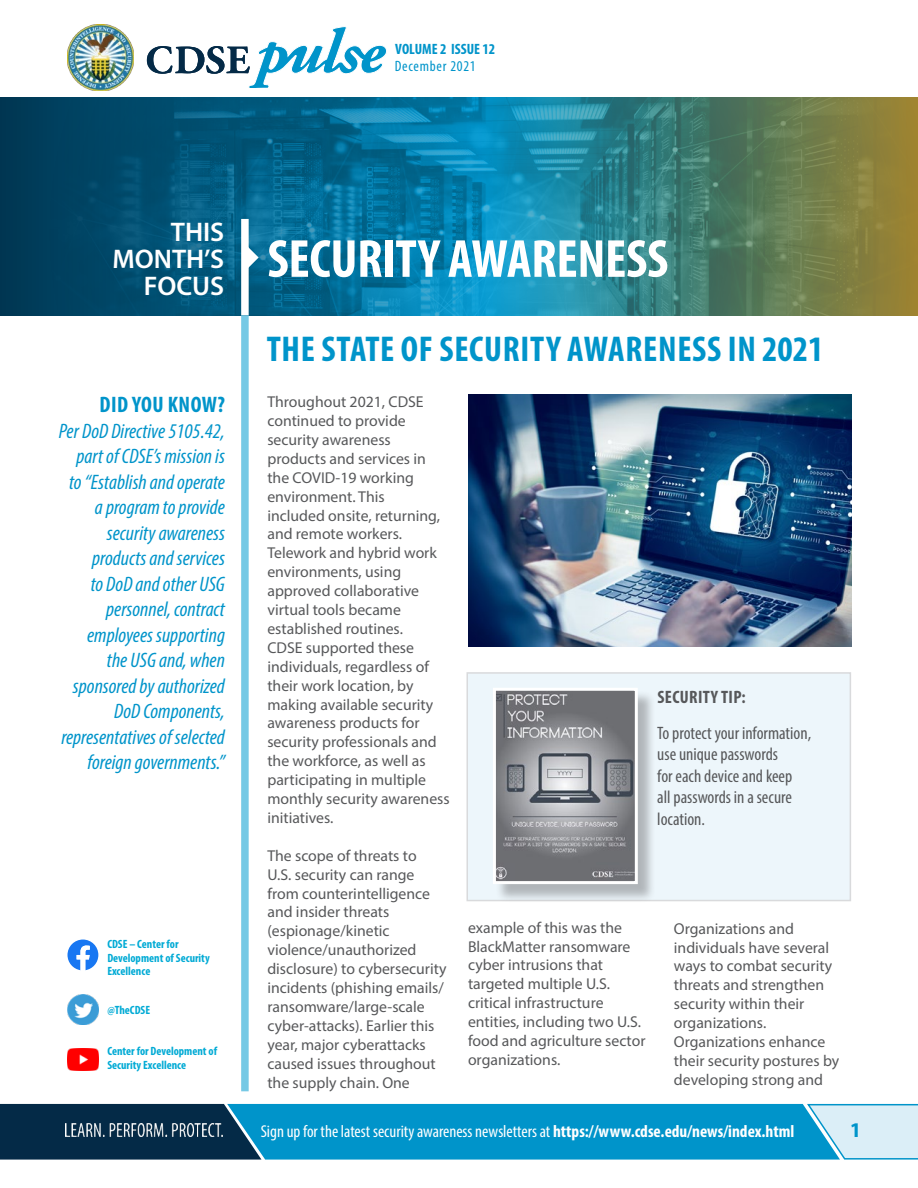
<style>
.page{position:relative;width:918px;height:1188px;background:#fff}
.page>*{position:absolute;margin:0;border:0;box-sizing:border-box;transform-origin:0 0}
.t1{font:700 condensed 54px "Myriad Pro";letter-spacing:-.005em;color:#fff}
.t2{font:700 condensed 36px "Myriad Pro";letter-spacing:.02em;color:#0094ca}
.body{font:600 27px/27px "Myriad Pro";color:#fff;text-align:right}
.t3{font:700 condensed 22.5px "Myriad Pro";letter-spacing:.02em;color:#0094ca}
.t4{font:italic condensed 21px/25.5px "Myriad Pro";color:#0094ca;text-align:right}
.t5{font:700 21px "Myriad Pro";color:#0094ca}
.body-2{font:condensed 18px/21.6px "Myriad Pro";color:#57585a}
.t6{font:700 condensed 18px "Myriad Pro";letter-spacing:.02em;color:#57585a}
.t7{font:condensed 17.25px "Myriad Pro";color:#fff}
.body-3{font:15.75px/18.9px "Myriad Pro";color:#57585a}
.t8{font:700 condensed 15px "Myriad Pro";color:#0094ca}
.t9{font:condensed 15px "Myriad Pro";letter-spacing:.05em;color:#0094ca}
.t10{font:700 condensed 12px/13.5px "Myriad Pro";color:#00aad5}
.s1{font-weight:700}
</style>
<div class="page">
<svg style="left:0;top:1103px;width:918px;height:57px;background:#1e87b2"></svg>
<img style="left:65px;top:1124px;width:157px;height:13px">
<img style="left:67px;top:24px;width:67px;height:67px">
<div style="left:0;top:97px;width:918px;height:218px;background:#003b58"></div>
<img style="left:58px;top:97px;width:860px;height:218px">
<svg style="left:68px;top:940px;width:30px;height:30px"></svg>
<img style="left:67px;top:994px;width:31px;height:31px">
<img style="left:68px;top:1049px;width:30px;height:22px">
<div style="left:241px;top:219px;width:8px;height:96px;background:#fff"></div>
<svg style="left:248px;top:242px;width:11px;height:31px"></svg>
<svg style="left:147px;top:26px;width:240px;height:61px"></svg>
<div style="left:241px;top:315px;width:8px;height:776px;background:#76c9e5"></div>
<img style="left:468px;top:395px;width:383px;height:251px">
<div style="left:466px;top:672px;width:385px;height:229px;background:#edf6fb;border:2px solid #d9dadc"></div>
<div style="left:495px;top:690px;width:162px;height:213px;background:#231f20;opacity:.3"></div>
<img style="left:497px;top:692px;width:137px;height:188px">
<div style="left:493px;top:688px;width:145px;height:196px;border:3px solid #fff"></div>
<p class="t8" style="left:395px;top:40px;width:102px">VOLUME 2 ISSUE 12</p>
<p class="t9" style="left:395px;top:57px;width:83px">December 2021</p>
<p class="body" style="left:112px;top:217px;width:113px">THIS<br>MONTH’S</p>
<p class="body" style="left:144px;top:271px;width:82px">FOCUS</p>
<p class="t3" style="left:100px;top:391px;width:127px">DID YOU KNOW?</p>
<p class="t4" style="left:59px;top:418px;width:168px">Per DoD Directive 5105.42, part of CDSE’s mission is to “Establish and operate a program to provide security awareness products and services<br>to DoD and other USG personnel, contract employees supporting<br>the USG and, when sponsored by authorized<br>DoD Components, representatives of selected foreign governments.”</p>
<p class="t10" style="left:107px;top:937px;width:104px">CDSE – Center for<br>Development of Security<br>Excellence</p>
<p class="t10" style="left:107px;top:1003px;width:44px">@TheCDSE</p>
<p class="t10" style="left:107px;top:1044px;width:111px">Center for Development of<br>Security Excellence</p>
<p class="t1" style="left:267px;top:225px;width:402px">SECURITY AWARENESS</p>
<p class="t2" style="left:267px;top:327px;width:558px">THE STATE OF SECURITY AWARENESS IN 2021</p>
<p class="body-3" style="left:267px;top:392px;width:184px">Throughout 2021, CDSE continued to provide security awareness products and services in the COVID-19 working environment. This<br>included onsite, returning, and remote workers.<br>Telework and hybrid work environments, using approved collaborative virtual tools became established routines.<br>CDSE supported these individuals, regardless of their work location, by making available security awareness products for security professionals and the workforce, as well as participating in multiple monthly security awareness initiatives.</p>
<p class="body-3" style="left:267px;top:846px;width:181px">The scope of threats to<br>U.S. security can range from counterintelligence and insider threats (espionage/kinetic violence/unauthorized disclosure) to cybersecurity incidents (phishing emails/ ransomware/large-scale cyber-attacks). Earlier this year, major cyberattacks caused issues throughout the supply chain. One</p>
<p class="t6" style="left:658px;top:686px;width:90px">SECURITY TIP:</p>
<p class="body-2" style="left:657px;top:722px;width:155px">To protect your information, use unique passwords<br>for each device and keep<br>all passwords in a secure location.</p>
<p class="body-3" style="left:468px;top:918px;width:179px">example of this was the<br>BlackMatter ransomware cyber intrusions that targeted multiple U.S. critical infrastructure entities, including two U.S. food and agriculture sector organizations.</p>
<p class="body-3" style="left:674px;top:919px;width:160px">Organizations and individuals have several ways to combat security threats and strengthen security within their organizations.</p>
<p class="body-3" style="left:674px;top:1032px;width:167px">Organizations enhance their security postures by developing strong and</p>
<p class="t7" style="left:261px;top:1121px;width:535px">Sign up for the latest security awareness newsletters at <span class="s1">https://www.cdse.edu/news/index.html</span></p>
<h3 class="t5" style="left:850px;top:1116px;width:13px">1</h3>
</div>
